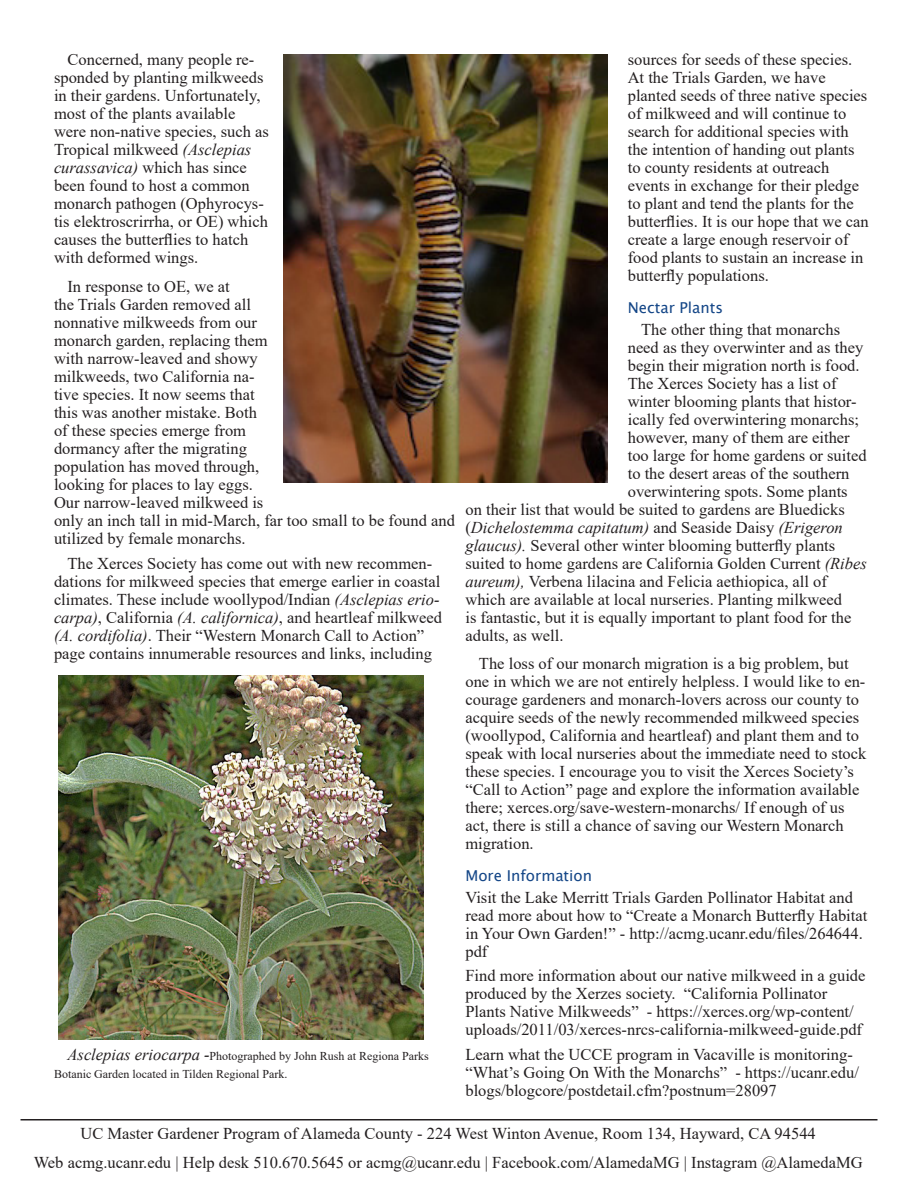
<style>
.page{position:relative;width:918px;height:1188px;background:#fff}
.page>*{position:absolute;margin:0;border:0;box-sizing:border-box;transform-origin:0 0}
.Body_text{font:16.5px/18px "Times New Roman";color:#231f20}
.Body_text-2{font:italic 16.5px "Times New Roman";color:#231f20}
.Heading_4{font:15px "Lucida Sans Unicode";color:#144687}
.Body_text-3{font:12px/18px "Times New Roman";color:#231f20}
.s1{font-style:italic}
.s2{font-style:italic;font-size:16.5px}
.s3{font-style:normal}
</style>
<div class="page">
<hr style="left:21px;top:1119px;width:857px;height:1px;background:#231f20">
<img style="left:284px;top:54px;width:324px;height:429px">
<img style="left:59px;top:675px;width:365px;height:365px">
<p class="Body_text" style="left:54px;top:50px;width:216px;text-indent:14px">Concerned, many people re&shy;sponded by planting milkweeds in their gardens. Unfortunately, most of the plants available were non-native species, such as<br>Tropical milkweed <span class="s1">(Asclepias curassavica)</span> which has since been found to host a common monarch pathogen (Ophyrocys&shy;tis elektroscrirrha, or OE) which causes the butterflies to hatch with deformed wings.</p>
<p class="Body_text" style="left:54px;top:277px;width:402px;text-indent:14px">In response to OE, we at<br>the Trials Garden removed all<br>nonnative milkweeds from our<br>monarch garden, replacing them<br>with narrow-leaved and showy<br>milkweeds, two California na-<br>tive species. It now seems that<br>this was another mistake. Both<br>of these species emerge from<br>dormancy after the migrating<br>population has moved through,<br>looking for places to lay eggs.<br>Our narrow-leaved milkweed is<br>only an inch tall in mid-March, far too small to be found and utilized by female monarchs.</p>
<p class="Body_text" style="left:54px;top:554px;width:390px;text-indent:14px">The Xerces Society has come out with new recommen&shy;dations for milkweed species that emerge earlier in coastal climates. These include woollypod/Indian <span class="s1">(Asclepias erio&shy;carpa)</span>, California <span class="s1">(A. californica)</span>, and heartleaf milkweed <span class="s1">(A. cordifolia)</span>. Their “Western Monarch Call to Action” page contains innumerable resources and links, including</p>
<p class="Body_text-3" style="left:54px;top:1047px;width:376px;text-indent:14px"><span class="s2">Asclepias eriocarpa -</span>Photographed by John Rush at Regiona Parks<br>Botanic Garden located in Tilden Regional Park.</p>
<p class="Body_text" style="left:628px;top:50px;width:243px">sources for seeds of these species.<br>At the Trials Garden, we have planted seeds of three native species of milkweed and will continue to search for additional species with the intention of handing out plants to county residents at outreach events in exchange for their pledge to plant and tend the plants for the butterflies. It is our hope that we can create a large enough reservoir of food plants to sustain an increase in butterfly populations.</p>
<p class="Heading_4" style="left:628px;top:296px;width:97px">Nectar Plants</p>
<p class="Body_text" style="left:641px;top:320px;width:200px">The other thing that monarchs</p>
<p class="Body_text" style="left:628px;top:338px;width:237px">need as they overwinter and as they</p>
<p class="Body_text" style="left:628px;top:356px;width:233px">begin their migration north is food.</p>
<p class="Body_text" style="left:628px;top:374px;width:210px">The Xerces Society has a list of</p>
<p class="Body_text" style="left:628px;top:392px;width:230px">winter blooming plants that histor-</p>
<p class="Body_text" style="left:628px;top:410px;width:233px">ically fed overwintering monarchs;</p>
<p class="Body_text" style="left:628px;top:428px;width:224px">however, many of them are either</p>
<p class="Body_text" style="left:628px;top:446px;width:240px">too large for home gardens or suited</p>
<p class="Body_text" style="left:628px;top:464px;width:223px">to the desert areas of the southern</p>
<p class="Body_text" style="left:628px;top:482px;width:221px">overwintering spots. Some plants</p>
<p class="Body_text" style="left:465px;top:500px;width:381px">on their list that would be suited to gardens are Bluedicks</p>
<p class="Body_text-2" style="left:465px;top:516px;width:379px"><span class="s3">(</span>Dichelostemma capitatum) <span class="s3">and Seaside Daisy</span> (Erigeron</p>
<p class="Body_text" style="left:465px;top:536px;width:371px"><span class="s1">glaucus).</span> Several other winter blooming butterfly plants</p>
<p class="Body_text" style="left:465px;top:554px;width:403px">suited to home gardens are California Golden Current <span class="s1">(Ribes</span></p>
<p class="Body_text" style="left:465px;top:572px;width:363px"><span class="s1">aureum),</span> Verbena lilacina and Felicia aethiopica, all of</p>
<p class="Body_text" style="left:465px;top:590px;width:378px">which are available at local nurseries. Planting milkweed</p>
<p class="Body_text" style="left:465px;top:608px;width:387px">is fantastic, but it is equally important to plant food for the</p>
<p class="Body_text" style="left:465px;top:626px;width:100px">adults, as well.</p>
<p class="Body_text" style="left:465px;top:654px;width:402px;text-indent:14px">The loss of our monarch migration is a big problem, but one in which we are not entirely helpless. I would like to en&shy;courage gardeners and monarch-lovers across our county to acquire seeds of the newly recommended milkweed species (woollypod, California and heartleaf) and plant them and to speak with local nurseries about the immediate need to stock these species. I encourage you to visit the Xerces Society’s “Call to Action” page and explore the information available there; xerces.org/save-western-monarchs/ If enough of us act, there is still a chance of saving our Western Monarch migration.</p>
<p class="Heading_4" style="left:465px;top:864px;width:128px">More Information</p>
<p class="Body_text" style="left:465px;top:888px;width:403px">Visit the Lake Merritt Trials Garden Pollinator Habitat and read more about how to “Create a Monarch Butterfly Habitat in Your Own Garden!” - http://acmg.ucanr.edu/files/264644. pdf</p>
<p class="Body_text" style="left:465px;top:966px;width:402px">Find more information about our native milkweed in a guide produced by the Xerzes society. “California Pollinator Plants Native Milkweeds” - https://xerces.org/wp-content/ uploads/2011/03/xerces-nrcs-california-milkweed-guide.pdf</p>
<p class="Body_text" style="left:465px;top:1045px;width:395px">Learn what the UCCE program in Vacaville is monitoring-“What’s Going On With the Monarchs” - https://ucanr.edu/ blogs/blogcore/postdetail.cfm?postnum=28097</p>
<p class="Body_text" style="left:34px;top:1119px;width:830px;line-height:28.8px;text-align:center">UC Master Gardener Program of Alameda County - 224 West Winton Avenue, Room 134, Hayward, CA 94544<br>Web acmg.ucanr.edu | Help desk 510.670.5645 or acmg@ucanr.edu | Facebook.com/AlamedaMG | Instagram @AlamedaMG</p>
</div>
